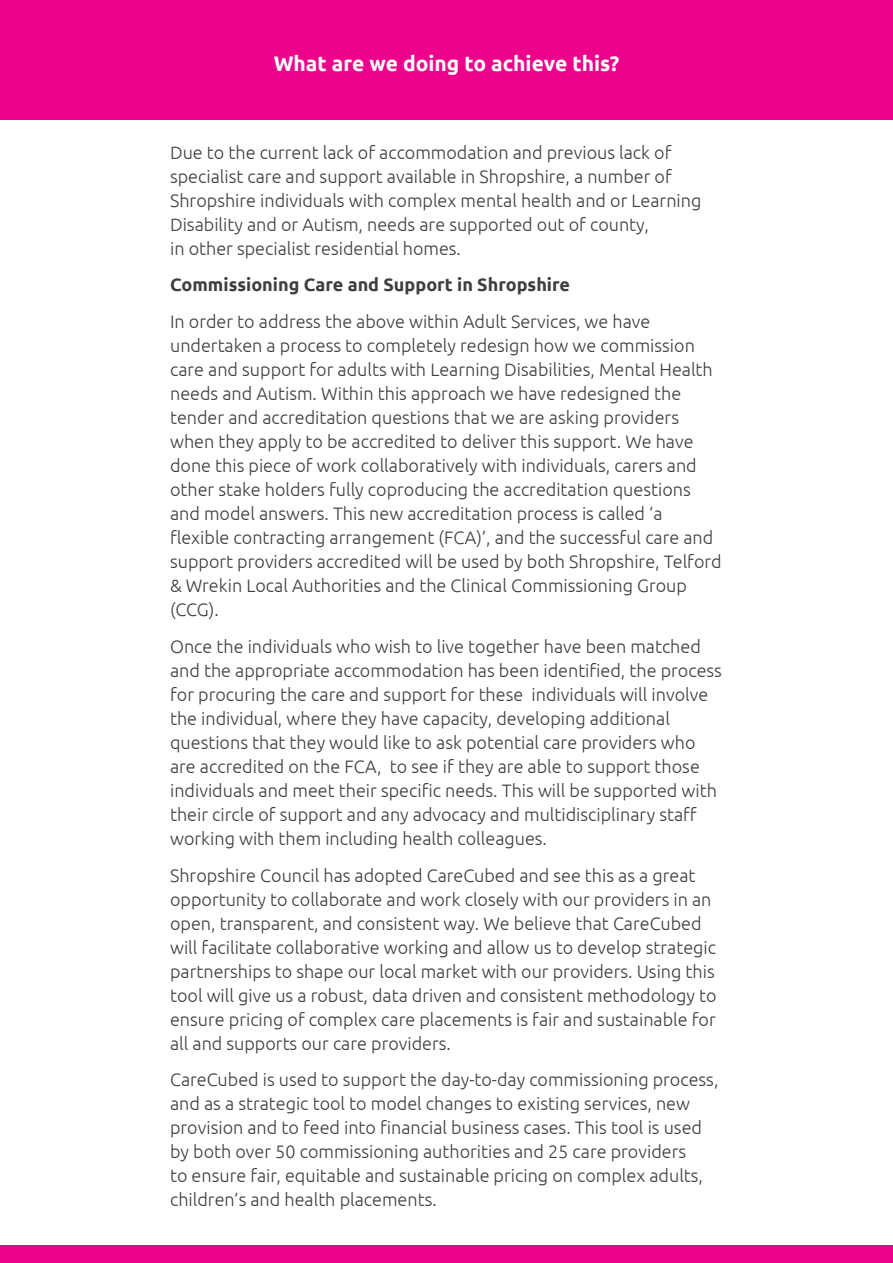
<style>
.page{position:relative;width:893px;height:1263px;background:#fff}
.page>*{position:absolute;margin:0;border:0;box-sizing:border-box;transform-origin:0 0}
.t1{font:700 21px "Ubuntu";color:#fff}
.t2{font:300 18px/24px "Ubuntu";color:#3e3e3f}
.t3{font:700 18px "Ubuntu";color:#3e3e3f}
</style>
<div class="page">
<div style="left:0;top:0;width:893px;height:119px;background:#ed028c"></div>
<div style="left:0;top:1246px;width:893px;height:17px;background:#ed028c"></div>
<p class="t1" style="left:274px;top:51px;width:347px">What are we doing to achieve this?</p>
<p class="t2" style="left:170px;top:140px;width:533px">Due to the current lack of accommodation and previous lack of specialist care and support available in Shropshire, a number of Shropshire individuals with complex mental health and or Learning Disability and or Autism, needs are supported out of county,<br>in other specialist residential homes.</p>
<p class="t3" style="left:170px;top:274px;width:401px">Commissioning Care and Support in Shropshire</p>
<p class="t2" style="left:170px;top:309px;width:553px">In order to address the above within Adult Services, we have undertaken a process to completely redesign how we commission care and support for adults with Learning Disabilities, Mental Health needs and Autism. Within this approach we have redesigned the tender and accreditation questions that we are asking providers when they apply to be accredited to deliver this support. We have done this piece of work collaboratively with individuals, carers and other stake holders fully coproducing the accreditation questions and model answers. This new accreditation process is called ‘a flexible contracting arrangement (FCA)’, and the successful care and support providers accredited will be used by both Shropshire, Telford &amp; Wrekin Local Authorities and the Clinical Commissioning Group (CCG).</p>
<p class="t2" style="left:170px;top:634px;width:553px">Once the individuals who wish to live together have been matched and the appropriate accommodation has been identified, the process for procuring the care and support for these individuals will involve the individual, where they have capacity, developing additional questions that they would like to ask potential care providers who are accredited on the FCA, to see if they are able to support those individuals and meet their specific needs. This will be supported with their circle of support and any advocacy and multidisciplinary staff working with them including health colleagues.</p>
<p class="t2" style="left:170px;top:863px;width:548px">Shropshire Council has adopted CareCubed and see this as a great opportunity to collaborate and work closely with our providers in an open, transparent, and consistent way. We believe that CareCubed will facilitate collaborative working and allow us to develop strategic partnerships to shape our local market with our providers. Using this tool will give us a robust, data driven and consistent methodology to ensure pricing of complex care placements is fair and sustainable for all and supports our care providers.</p>
<p class="t2" style="left:170px;top:1067px;width:550px">CareCubed is used to support the day-to-day commissioning process, and as a strategic tool to model changes to existing services, new provision and to feed into financial business cases. This tool is used by both over 50 commissioning authorities and 25 care providers<br>to ensure fair, equitable and sustainable pricing on complex adults, children’s and health placements.</p>
</div>
